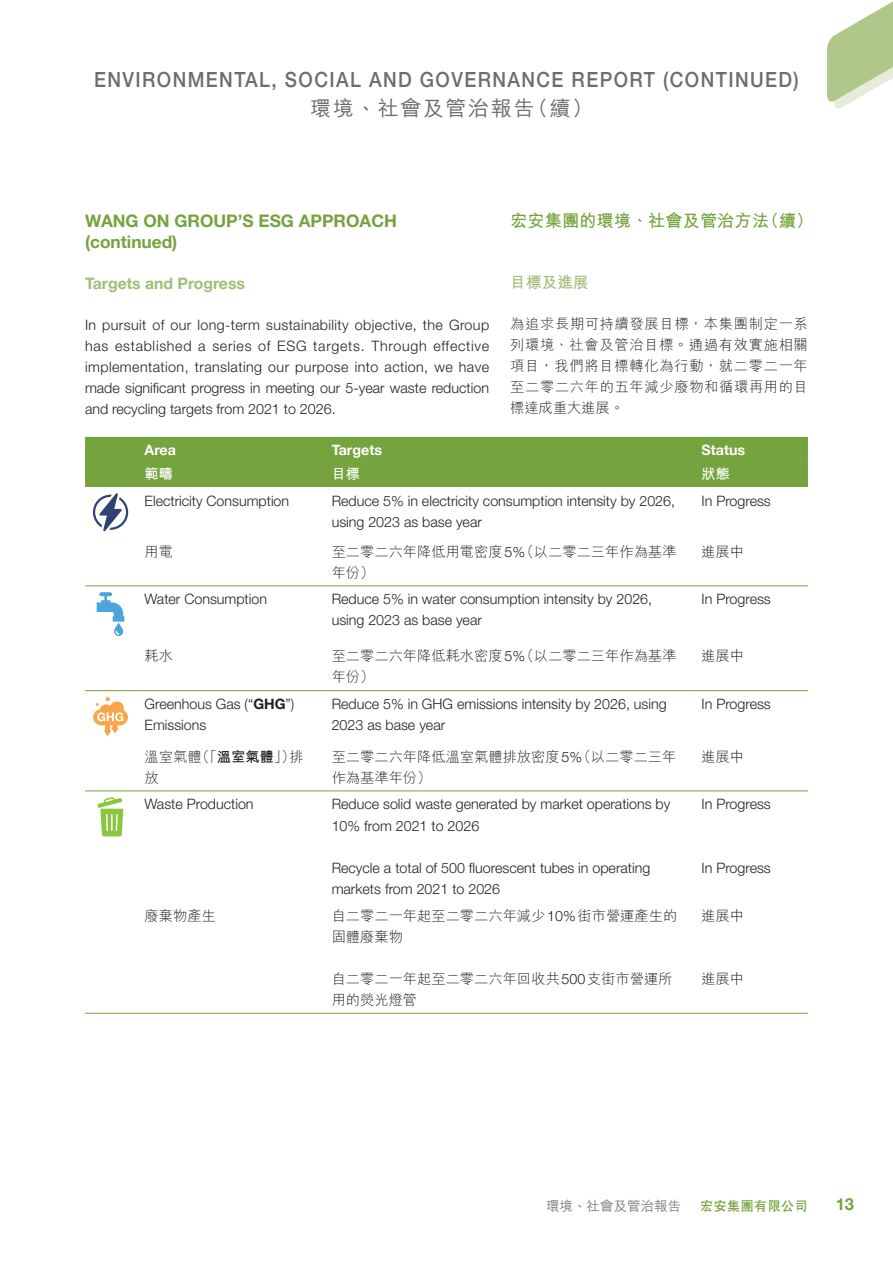
<style>
.page{position:relative;width:893px;height:1263px;background:#fff}
.page>*{position:absolute;margin:0;border:0;box-sizing:border-box;transform-origin:0 0}
.t1{font:500 21px "Helvetica Neue LT Pro";letter-spacing:.075em;color:#6c6d70;scale:.9 1}
.t2{font:500 21px "M Hei HK";letter-spacing:.075em;color:#6c6d70}
.t3{font:700 17.25px/21px "Helvetica Neue LT Pro";color:#75a33d}
.t4{font:700 17.25px "M Hei HK";color:#75a33d}
.t5{font:700 16.5px "Helvetica Neue LT Pro";color:#75a33d}
.t6{font:700 15.75px "Helvetica Neue LT Pro";color:#a0be76}
.t7{font:700 15.75px "M Hei HK";color:#a0be76}
.t8{font:300 14.25px/21px "Helvetica Neue LT Pro";color:#231f20}
.t9{font:300 14.25px/21px "M Hei HK";color:#231f20}
.t10{font:700 14.25px "Helvetica Neue LT Pro";color:#fff}
.t11{font:700 14.25px "M Hei HK";color:#fff}
.t12{font:500 13.5px "M Hei HK";color:#808285}
.t13{font:700 13.5px "C Hei 2 HK";color:#75a33d}
.s1{font-family:"Helvetica Neue LT Pro"}
.s2{font-weight:700}
</style>
<div class="page">
<svg style="left:827px;top:1px;width:66px;height:108px"></svg>
<div style="left:85px;top:437px;width:723px;height:50px;background:#75a33d"></div>
<hr style="left:85px;top:585px;width:51px;height:1px;background:#75a33d">
<hr style="left:136px;top:585px;width:187px;height:1px;background:#75a33d">
<hr style="left:323px;top:585px;width:370px;height:1px;background:#75a33d">
<hr style="left:693px;top:585px;width:115px;height:1px;background:#75a33d">
<hr style="left:85px;top:690px;width:51px;height:1px;background:#75a33d">
<hr style="left:136px;top:690px;width:187px;height:1px;background:#75a33d">
<hr style="left:323px;top:690px;width:370px;height:1px;background:#75a33d">
<hr style="left:693px;top:690px;width:115px;height:1px;background:#75a33d">
<hr style="left:85px;top:790px;width:51px;height:1px;background:#75a33d">
<hr style="left:136px;top:790px;width:187px;height:1px;background:#75a33d">
<hr style="left:323px;top:790px;width:370px;height:1px;background:#75a33d">
<hr style="left:693px;top:790px;width:115px;height:1px;background:#75a33d">
<hr style="left:85px;top:1013px;width:51px;height:1px;background:#75a33d">
<hr style="left:136px;top:1013px;width:187px;height:1px;background:#75a33d">
<hr style="left:323px;top:1013px;width:370px;height:1px;background:#75a33d">
<hr style="left:693px;top:1013px;width:115px;height:1px;background:#75a33d">
<svg style="left:93px;top:493px;width:35px;height:38px"></svg>
<svg style="left:97px;top:592px;width:27px;height:44px"></svg>
<svg style="left:93px;top:697px;width:35px;height:39px"></svg>
<svg style="left:98px;top:797px;width:25px;height:39px"></svg>
<h1 class="t1" style="left:94px;top:66px;width:784px">ENVIRONMENTAL, SOCIAL AND GOVERNANCE REPORT (CONTINUED)</h1>
<h1 class="t2" style="left:310px;top:93px;width:285px">環境、社會及管治報告（續）</h1>
<p class="t4" style="left:510px;top:208px;width:305px">宏安集團的環境、社會及管治方法（續）</p>
<p class="t3" style="left:85px;top:210px;width:313px">WANG ON GROUP’S ESG APPROACH (continued)</p>
<p class="t6" style="left:85px;top:274px;width:161px">Targets and Progress</p>
<p class="t8" style="left:85px;top:314px;width:406px;text-align:justify">In pursuit of our long-term sustainability objective, the Group has established a series of ESG targets. Through effective implementation, translating our purpose into action, we have made significant progress in meeting our 5-year waste reduction and recycling targets from 2021 to 2026.</p>
<p class="t10" style="left:145px;top:442px;width:33px">Area</p>
<p class="t10" style="left:332px;top:442px;width:52px">Targets</p>
<p class="t10" style="left:702px;top:442px;width:45px">Status</p>
<p class="t11" style="left:145px;top:463px;width:30px">範疇</p>
<p class="t11" style="left:332px;top:463px;width:30px">目標</p>
<p class="t11" style="left:702px;top:463px;width:30px">狀態</p>
<p class="t8" style="left:145px;top:490px;width:146px">Electricity Consumption</p>
<p class="t8" style="left:332px;top:490px;width:345px">Reduce 5% in electricity consumption intensity by 2026, using 2023 as base year</p>
<p class="t8" style="left:702px;top:490px;width:71px">In Progress</p>
<p class="t9" style="left:145px;top:540px;width:30px">用電</p>
<p class="t9" style="left:332px;top:540px;width:346px">至二零二六年降低用電密度<span class="s1">5%</span>（以二零二三年作為基準年份）</p>
<p class="t9" style="left:702px;top:540px;width:44px">進展中</p>
<p class="t8" style="left:145px;top:589px;width:124px">Water Consumption</p>
<p class="t8" style="left:332px;top:589px;width:322px">Reduce 5% in water consumption intensity by 2026, using 2023 as base year</p>
<p class="t8" style="left:702px;top:589px;width:71px">In Progress</p>
<p class="t9" style="left:145px;top:645px;width:30px">耗水</p>
<p class="t9" style="left:332px;top:645px;width:346px">至二零二六年降低耗水密度<span class="s1">5%</span>（以二零二三年作為基準年份）</p>
<p class="t9" style="left:702px;top:645px;width:44px">進展中</p>
<p class="t8" style="left:145px;top:693px;width:151px">Greenhous Gas (“<span class="s2">GHG</span>”)<br>Emissions</p>
<p class="t8" style="left:332px;top:693px;width:336px">Reduce 5% in GHG emissions intensity by 2026, using<br>2023 as base year</p>
<p class="t8" style="left:702px;top:693px;width:71px">In Progress</p>
<p class="t9" style="left:145px;top:745px;width:161px">溫室氣體（「<span class="s2">溫室氣體</span>」）排放</p>
<p class="t9" style="left:332px;top:745px;width:346px">至二零二六年降低溫室氣體排放密度<span class="s1">5%</span>（以二零二三年作為基準年份）</p>
<p class="t9" style="left:702px;top:745px;width:44px">進展中</p>
<p class="t8" style="left:145px;top:794px;width:111px">Waste Production</p>
<p class="t8" style="left:332px;top:794px;width:340px">Reduce solid waste generated by market operations by<br>10% from 2021 to 2026</p>
<p class="t8" style="left:332px;top:857px;width:320px">Recycle a total of 500 fluorescent tubes in operating markets from 2021 to 2026</p>
<p class="t7" style="left:510px;top:271px;width:80px">目標及進展</p>
<p class="t9" style="left:510px;top:313px;width:299px;text-align:justify">為追求長期可持續發展目標，本集團制定一系列環境、社會及管治目標。通過有效實施相關項目，我們將目標轉化為行動，就二零二一年至二零二六年的五年減少廢物和循環再用的目標達成重大進展。</p>
<p class="t8" style="left:702px;top:794px;width:71px">In Progress</p>
<p class="t8" style="left:702px;top:857px;width:71px">In Progress</p>
<p class="t9" style="left:145px;top:905px;width:73px">廢棄物產生</p>
<p class="t9" style="left:332px;top:905px;width:347px">自二零二一年起至二零二六年減少<span class="s1">10%</span>街市營運產生的固體廢棄物</p>
<p class="t9" style="left:332px;top:968px;width:342px">自二零二一年起至二零二六年回收共<span class="s1">500</span>支街市營運所用的熒光燈管</p>
<p class="t9" style="left:702px;top:905px;width:44px">進展中</p>
<p class="t9" style="left:702px;top:968px;width:44px">進展中</p>
<p class="t12" style="left:546px;top:1196px;width:136px">環境、社會及管治報告</p>
<p class="t13" style="left:700px;top:1196px;width:109px">宏安集團有限公司</p>
<p class="t5" style="left:836px;top:1194px;width:20px">13</p>
</div>
